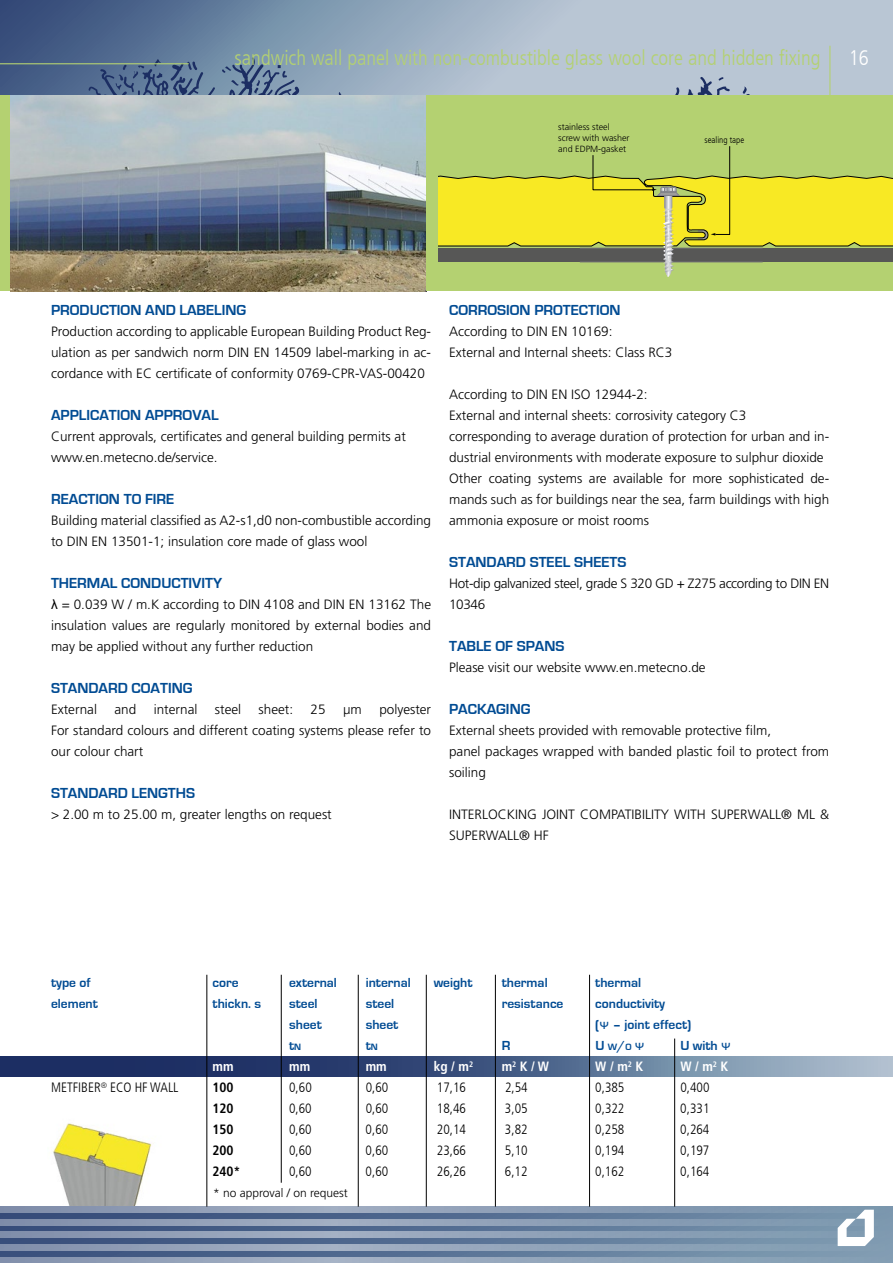
<style>
.page{position:relative;width:893px;height:1263px;background:#fff}
.page>*{position:absolute;margin:0;border:0;box-sizing:border-box;transform-origin:0 0}
.t1{font:300 condensed 21px "Frutiger LT";color:#b4d171}
.t2{font:300 condensed 21px "Frutiger LT";color:#fff}
.t3{font:700 15px "Eurostile";color:#004b93}
.t4{font:300 13.5px/21px "Frutiger LT Pro";color:#000}
.t5{font:300 condensed 13.5px "Frutiger LT";color:#000}
.t6{font:700 13.5px "Eurostile";color:#004b93}
.t7{font:300 13.5px/21px "Frutiger LT Pro";letter-spacing:-.025em;color:#000}
.t8{font:700 condensed 13.5px "Frutiger LT Std";color:#fff}
.t9{font:700 condensed 13.5px "Frutiger LT Std";color:#000}
.t10{font:700 13.5px "Eurostile";color:#004b93}
.t11{font:300 12px "Frutiger LT Pro";color:#000}
.t12{font:300 9px/10.8px "Frutiger LT Pro";color:#000}
.t13{font:300 condensed 9px "Frutiger LT";color:#000}
.s1{font-family:"Arial";font-weight:400}
.s2{font-size:9.45px}
.s3{font-style:inherit}
</style>
<div class="page">
<img style="left:53px;top:1123px;width:99px;height:83px">
<div style="left:0;top:0;width:893px;height:96px;background:#b9c6d4"></div>
<svg style="left:0;top:0;width:824px;height:96px"></svg>
<svg style="left:0;top:1213px;width:893px;height:44px;background:#5d7597"></svg>
<svg style="left:0;top:1206px;width:893px;height:7px;background:#8b9cb4"></svg>
<svg style="left:0;top:1219px;width:893px;height:6px;background:#8d9eb6"></svg>
<svg style="left:0;top:1232px;width:893px;height:6px;background:#8fa0b7"></svg>
<svg style="left:0;top:1244px;width:893px;height:6px;background:#90a2b8"></svg>
<svg style="left:0;top:1257px;width:893px;height:6px;background:#92a4ba"></svg>
<div style="left:0;top:96px;width:893px;height:195px;background:#b4d171"></div>
<svg style="left:438px;top:146px;width:455px;height:130px"></svg>
<img style="left:11px;top:96px;width:415px;height:195px">
<svg style="left:0;top:1056px;width:893px;height:20px;background:#4a5f87"></svg>
<hr style="left:207px;top:975px;width:1px;height:231px;background:#000">
<hr style="left:281px;top:975px;width:1px;height:208px;background:#000">
<hr style="left:358px;top:975px;width:1px;height:231px;background:#000">
<hr style="left:426px;top:975px;width:1px;height:231px;background:#000">
<hr style="left:495px;top:975px;width:1px;height:231px;background:#000">
<hr style="left:589px;top:975px;width:1px;height:231px;background:#000">
<hr style="left:674px;top:1038px;width:1px;height:168px;background:#000">
<hr style="left:829px;top:46px;width:1px;height:78px;background:#b4d171">
<hr style="left:0;top:63px;width:189px;height:1px;background:#b4d171">
<svg style="left:838px;top:1210px;width:36px;height:36px"></svg>
<h1 class="t1" style="left:235px;top:45px;width:588px">sandwich wall panel with non-combustible glass wool core and hidden fixing</h1>
<p class="t12" style="left:558px;top:122px;width:73px">stainless steel screw with washer and EDPM-gasket</p>
<p class="t13" style="left:704px;top:135px;width:41px">sealing tape</p>
<h1 class="t2" style="left:849px;top:45px;width:22px">16</h1>
<p class="t3" style="left:51px;top:302px;width:197px">PRODUCTION AND LABELING</p>
<p class="t4" style="left:51px;top:321px;width:382px;text-align:justify">Production according to applicable European Building Product Reg&shy;ulation as per sandwich norm DIN EN 14509 label-marking in ac&shy;cordance with EC certificate of conformity 0769-CPR-VAS-00420</p>
<p class="t3" style="left:51px;top:407px;width:169px">APPLICATION APPROVAL</p>
<p class="t4" style="left:51px;top:426px;width:356px">Current approvals, certificates and general building permits at www.en.metecno.de/service.</p>
<p class="t3" style="left:51px;top:491px;width:125px">REACTION TO FIRE</p>
<p class="t4" style="left:51px;top:510px;width:382px">Building material classified as A2-s1,d0 non-combustible according to DIN EN 13501-1; insulation core made of glass wool</p>
<p class="t3" style="left:51px;top:575px;width:173px">THERMAL CONDUCTIVITY</p>
<p class="t4" style="left:51px;top:594px;width:382px;text-align:justify"><span class="s1">λ</span> = 0.039 W / m.K according to DIN 4108 and DIN EN 13162 The insulation values are regularly monitored by external bodies and may be applied without any further reduction</p>
<p class="t3" style="left:51px;top:680px;width:143px">STANDARD COATING</p>
<p class="t4" style="left:51px;top:699px;width:47px">External</p>
<p class="t4" style="left:114px;top:699px;width:23px">and</p>
<p class="t4" style="left:154px;top:699px;width:45px">internal</p>
<p class="t4" style="left:215px;top:699px;width:28px">steel</p>
<p class="t4" style="left:259px;top:699px;width:36px">sheet:</p>
<p class="t4" style="left:311px;top:699px;width:17px">25</p>
<p class="t4" style="left:343px;top:699px;width:20px">µm</p>
<p class="t4" style="left:51px;top:699px;width:382px;text-align:justify;text-indent:328px">polyester For standard colours and different coating systems please refer to our colour chart</p>
<p class="t3" style="left:51px;top:785px;width:146px">STANDARD LENGTHS</p>
<p class="t4" style="left:51px;top:804px;width:282px">&gt; 2.00 m to 25.00 m, greater lengths on request</p>
<p class="t3" style="left:449px;top:302px;width:173px">CORROSION PROTECTION</p>
<p class="t4" style="left:449px;top:321px;width:225px">According to DIN EN 10169:<br>External and Internal sheets: Class RC3</p>
<p class="t4" style="left:449px;top:384px;width:382px">According to DIN EN ISO 12944-2:<br>External and internal sheets: corrosivity category C3 corresponding to average duration of protection for urban and in&shy;dustrial environments with moderate exposure to sulphur dioxide Other coating systems are available for more sophisticated de&shy;mands such as for buildings near the sea, farm buildings with high ammonia exposure or moist rooms</p>
<p class="t3" style="left:449px;top:554px;width:179px">STANDARD STEEL SHEETS</p>
<p class="t7" style="left:449px;top:573px;width:382px">Hot-dip galvanized steel, grade S 320 GD + Z275 according to DIN EN<br>10346</p>
<p class="t3" style="left:449px;top:638px;width:117px">TABLE OF SPANS</p>
<p class="t4" style="left:449px;top:657px;width:258px">Please visit our website www.en.metecno.de</p>
<p class="t3" style="left:449px;top:701px;width:83px">PACKAGING</p>
<p class="t4" style="left:449px;top:720px;width:382px">External sheets provided with removable protective film,<br>panel packages wrapped with banded plastic foil to protect from soiling</p>
<p class="t4" style="left:449px;top:804px;width:382px">INTERLOCKING JOINT COMPATIBILITY WITH SUPERWALL® ML &amp;<br>SUPERWALL® HF</p>
<p class="t6" style="left:51px;top:975px;width:41px">type of</p>
<p class="t6" style="left:213px;top:975px;width:28px">core</p>
<p class="t6" style="left:289px;top:975px;width:49px">external</p>
<p class="t6" style="left:366px;top:975px;width:47px">internal</p>
<p class="t6" style="left:434px;top:975px;width:40px">weight</p>
<p class="t6" style="left:502px;top:975px;width:47px">thermal</p>
<p class="t6" style="left:595px;top:975px;width:47px">thermal</p>
<p class="t6" style="left:51px;top:996px;width:48px">element</p>
<p class="t6" style="left:213px;top:996px;width:50px">thickn. s</p>
<p class="t6" style="left:289px;top:996px;width:30px">steel</p>
<p class="t6" style="left:366px;top:996px;width:30px">steel</p>
<p class="t6" style="left:502px;top:996px;width:63px">resistance</p>
<p class="t6" style="left:595px;top:996px;width:71px">conductivity</p>
<p class="t6" style="left:289px;top:1017px;width:34px">sheet</p>
<p class="t6" style="left:366px;top:1017px;width:34px">sheet</p>
<p class="t6" style="left:595px;top:1017px;width:98px">(<span class="s1">ᴪ</span> – joint effect)</p>
<p class="t6" style="left:289px;top:1038px;width:14px">t<span class="s2">N</span></p>
<p class="t6" style="left:366px;top:1038px;width:14px">t<span class="s2">N</span></p>
<p class="t10" style="left:502px;top:1038px;width:10px">R</p>
<p class="t10" style="left:595px;top:1038px;width:51px">U <span class="s2">W</span>/<span class="s2">O</span> <span class="s1">ᴪ</span></p>
<p class="t6" style="left:680px;top:1038px;width:52px"><span class="s3">U</span> with <span class="s1">ᴪ</span></p>
<p class="t8" style="left:213px;top:1058px;width:23px">mm</p>
<p class="t8" style="left:289px;top:1058px;width:23px">mm</p>
<p class="t8" style="left:366px;top:1058px;width:23px">mm</p>
<p class="t8" style="left:434px;top:1058px;width:41px">kg / m<sup>2</sup></p>
<p class="t8" style="left:502px;top:1058px;width:49px">m<sup>2</sup> K / W</p>
<p class="t8" style="left:595px;top:1058px;width:49px">W / m<sup>2</sup> K</p>
<p class="t8" style="left:680px;top:1058px;width:49px">W / m<sup>2</sup> K</p>
<p class="t5" style="left:51px;top:1080px;width:129px">METFIBER<sup>®</sup> ECO HF WALL</p>
<p class="t9" style="left:213px;top:1079px;width:23px">100</p>
<p class="t5" style="left:289px;top:1080px;width:24px">0,60</p>
<p class="t5" style="left:366px;top:1080px;width:24px">0,60</p>
<p class="t5" style="left:437px;top:1080px;width:31px">17,16</p>
<p class="t5" style="left:505px;top:1080px;width:24px">2,54</p>
<p class="t5" style="left:595px;top:1080px;width:31px">0,385</p>
<p class="t5" style="left:680px;top:1080px;width:31px">0,400</p>
<p class="t9" style="left:213px;top:1100px;width:23px">120</p>
<p class="t5" style="left:289px;top:1101px;width:24px">0,60</p>
<p class="t5" style="left:366px;top:1101px;width:24px">0,60</p>
<p class="t5" style="left:437px;top:1101px;width:31px">18,46</p>
<p class="t5" style="left:505px;top:1101px;width:24px">3,05</p>
<p class="t5" style="left:595px;top:1101px;width:31px">0,322</p>
<p class="t5" style="left:680px;top:1101px;width:31px">0,331</p>
<p class="t9" style="left:213px;top:1121px;width:23px">150</p>
<p class="t5" style="left:289px;top:1122px;width:24px">0,60</p>
<p class="t5" style="left:366px;top:1122px;width:24px">0,60</p>
<p class="t5" style="left:437px;top:1122px;width:31px">20,14</p>
<p class="t5" style="left:505px;top:1122px;width:24px">3,82</p>
<p class="t5" style="left:595px;top:1122px;width:31px">0,258</p>
<p class="t5" style="left:680px;top:1122px;width:31px">0,264</p>
<p class="t9" style="left:213px;top:1142px;width:23px">200</p>
<p class="t5" style="left:289px;top:1143px;width:24px">0,60</p>
<p class="t5" style="left:366px;top:1143px;width:24px">0,60</p>
<p class="t5" style="left:437px;top:1143px;width:31px">23,66</p>
<p class="t5" style="left:505px;top:1143px;width:24px">5,10</p>
<p class="t5" style="left:595px;top:1143px;width:31px">0,194</p>
<p class="t5" style="left:680px;top:1143px;width:31px">0,197</p>
<p class="t9" style="left:213px;top:1163px;width:30px">240*</p>
<p class="t5" style="left:289px;top:1164px;width:24px">0,60</p>
<p class="t5" style="left:366px;top:1164px;width:24px">0,60</p>
<p class="t5" style="left:437px;top:1164px;width:31px">26,26</p>
<p class="t5" style="left:505px;top:1164px;width:24px">6,12</p>
<p class="t5" style="left:595px;top:1164px;width:31px">0,162</p>
<p class="t5" style="left:680px;top:1164px;width:31px">0,164</p>
<p class="t11" style="left:213px;top:1186px;width:136px">* no approval / on request</p>
</div>
